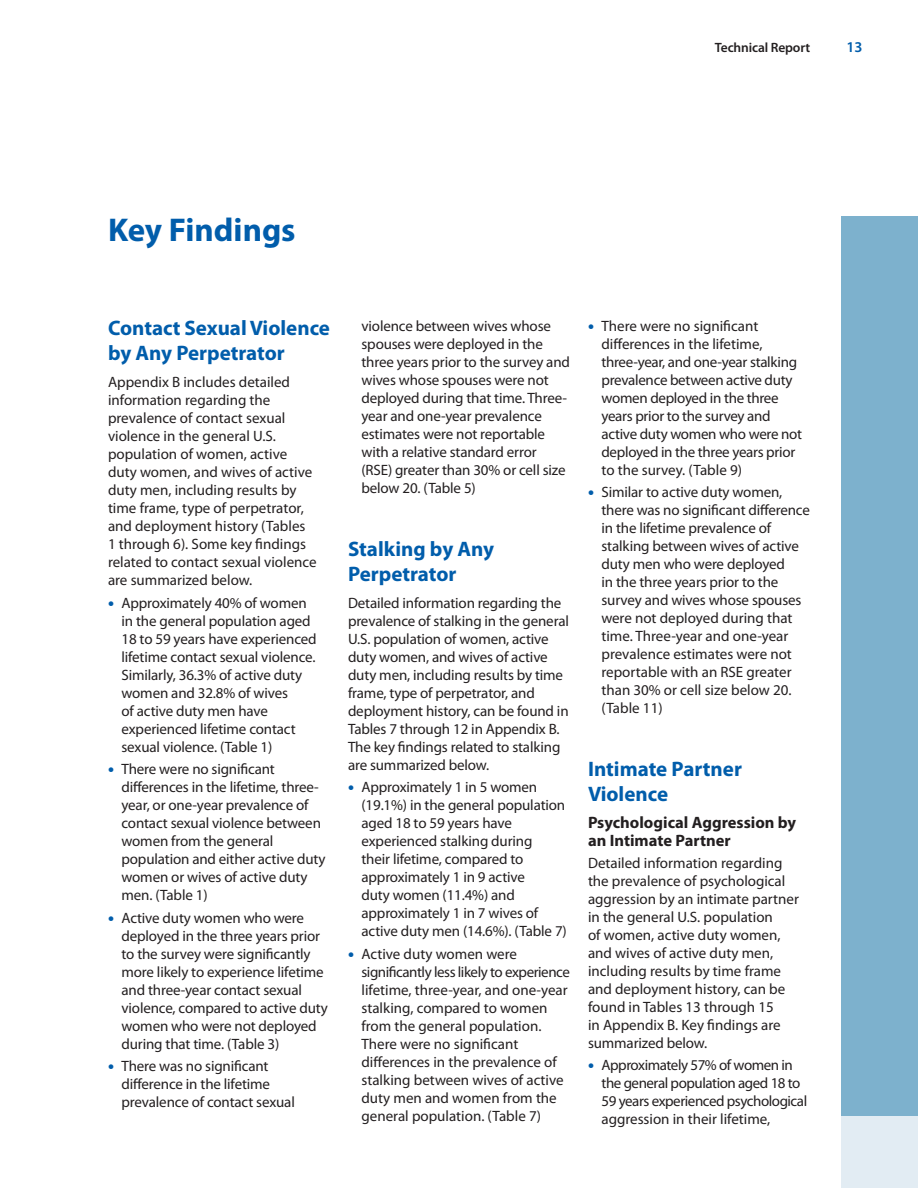
<style>
.page{position:relative;width:918px;height:1188px;background:#fff}
.page>*{position:absolute;margin:0;border:0;box-sizing:border-box;transform-origin:0 0}
.t1{font:700 33px "Myriad Pro";color:#015dab}
.t2{font:700 21px/24.8px "Myriad Pro";color:#015dab}
.t3{font:700 16.5px/18px "Myriad Pro";color:#231f20}
.t4{font:15px/18px "Myriad Pro";letter-spacing:-.01em;color:#231f20}
.t5{font:15px/18px "Myriad Pro";letter-spacing:-.03em;color:#231f20}
.t6{font:600 15px "Myriad Pro";color:#015dab}
.t7{font:600 13.5px "Myriad Pro";letter-spacing:-.01em;color:#231f20}
.s1{font-weight:900;font-size:16.5px;color:#015dab}
</style>
<div class="page">
<div style="left:842px;top:225px;width:76px;height:963px;background:#e2ecf3"></div>
<div style="left:842px;top:217px;width:76px;height:899px;background:#7db1cd"></div>
<p class="t7" style="left:715px;top:39px;width:97px">Technical Report</p>
<p class="t6" style="left:846px;top:37px;width:18px">13</p>
<h2 class="t1" style="left:108px;top:208px;width:189px">Key findings</h2>
<h3 class="t2" style="left:108px;top:315px;width:224px">Contact Sexual Violence by Any Perpetrator</h3>
<p class="t4" style="left:108px;top:373px;width:210px">Appendix B includes detailed information regarding the prevalence of contact sexual violence in the general U.S. population of women, active duty women, and wives of active duty men, including results by time frame, type of perpetrator, and deployment history (Tables<br>1 through 6). Some key findings related to contact sexual violence are summarized below.</p>
<p class="t4" style="left:122px;top:593px;width:197px;text-indent:-14px"><span class="s1">•</span> Approximately 40% of women in the general population aged<br>18 to 59 years have experienced lifetime contact sexual violence.<br>Similarly, 36.3% of active duty women and 32.8% of wives<br>of active duty men have experienced lifetime contact sexual violence. (Table 1)</p>
<p class="t4" style="left:122px;top:760px;width:206px;text-indent:-14px"><span class="s1">•</span> There were no significant differences in the lifetime, three&shy;year, or one-year prevalence of contact sexual violence between women from the general population and either active duty women or wives of active duty men. (Table 1)</p>
<p class="t4" style="left:122px;top:908px;width:208px;text-indent:-14px"><span class="s1">•</span> Active duty women who were deployed in the three years prior to the survey were significantly more likely to experience lifetime and three-year contact sexual violence, compared to active duty women who were not deployed during that time. (Table 3)</p>
<p class="t4" style="left:122px;top:1057px;width:175px;text-indent:-14px"><span class="s1">•</span> There was no significant difference in the lifetime prevalence of contact sexual</p>
<p class="t4" style="left:362px;top:317px;width:210px">violence between wives whose spouses were deployed in the three years prior to the survey and wives whose spouses were not deployed during that time. Three&shy;year and one-year prevalence estimates were not reportable with a relative standard error (RSE) greater than 30% or cell size below 20. (Table 5)</p>
<h3 class="t2" style="left:348px;top:536px;width:148px">Stalking by Any<br>Perpetrator</h3>
<p class="t4" style="left:348px;top:593px;width:222px">Detailed information regarding the prevalence of stalking in the general</p>
<p class="t4" style="left:348px;top:629px;width:222px">U.S. population of women, active duty women, and wives of active duty men, including results by time frame, type of perpetrator, and deployment history, can be found in<br>Tables 7 through 12 in Appendix B.<br>The key findings related to stalking are summarized below.</p>
<p class="t4" style="left:362px;top:778px;width:207px;text-indent:-14px"><span class="s1">•</span> Approximately 1 in 5 women (19.1%) in the general population aged 18 to 59 years have experienced stalking during<br>their lifetime, compared to approximately 1 in 9 active<br>duty women (11.4%) and approximately 1 in 7 wives of active duty men (14.6%). (Table 7)</p>
<p class="t4" style="left:362px;top:944px;width:210px;text-indent:-14px"><span class="s1">•</span> Active duty women were significantly less likely to experience lifetime, three-year, and one-year stalking, compared to women from the general population.<br>There were no significant differences in the prevalence of stalking between wives of active duty men and women from the general population. (Table 7)</p>
<p class="t4" style="left:602px;top:317px;width:202px;text-indent:-14px"><span class="s1">•</span> There were no significant differences in the lifetime, three-year, and one-year stalking prevalence between active duty women deployed in the three years prior to the survey and active duty women who were not deployed in the three years prior to the survey. (Table 9)</p>
<p class="t4" style="left:602px;top:483px;width:210px;text-indent:-14px"><span class="s1">•</span> Similar to active duty women, there was no significant difference in the lifetime prevalence of stalking between wives of active duty men who were deployed<br>in the three years prior to the survey and wives whose spouses were not deployed during that time. Three-year and one-year prevalence estimates were not reportable with an RSE greater than 30% or cell size below 20. (Table 11)</p>
<h3 class="t2" style="left:588px;top:756px;width:156px">Intimate Partner<br>Violence</h3>
<h4 class="t3" style="left:588px;top:813px;width:210px">Psychological Aggression by an Intimate Partner</h4>
<p class="t4" style="left:588px;top:853px;width:212px">Detailed information regarding the prevalence of psychological aggression by an intimate partner in the general U.S. population<br>of women, active duty women, and wives of active duty men, including results by time frame and deployment history, can be found in Tables 13 through 15<br>in Appendix B. Key findings are summarized below.</p>
<p class="t5" style="left:602px;top:1056px;width:207px;text-indent:-14px"><span class="s1">•</span> Approximately 57% of women in the general population aged 18 to<br>59 years experienced psychological aggression in their lifetime,</p>
</div>
